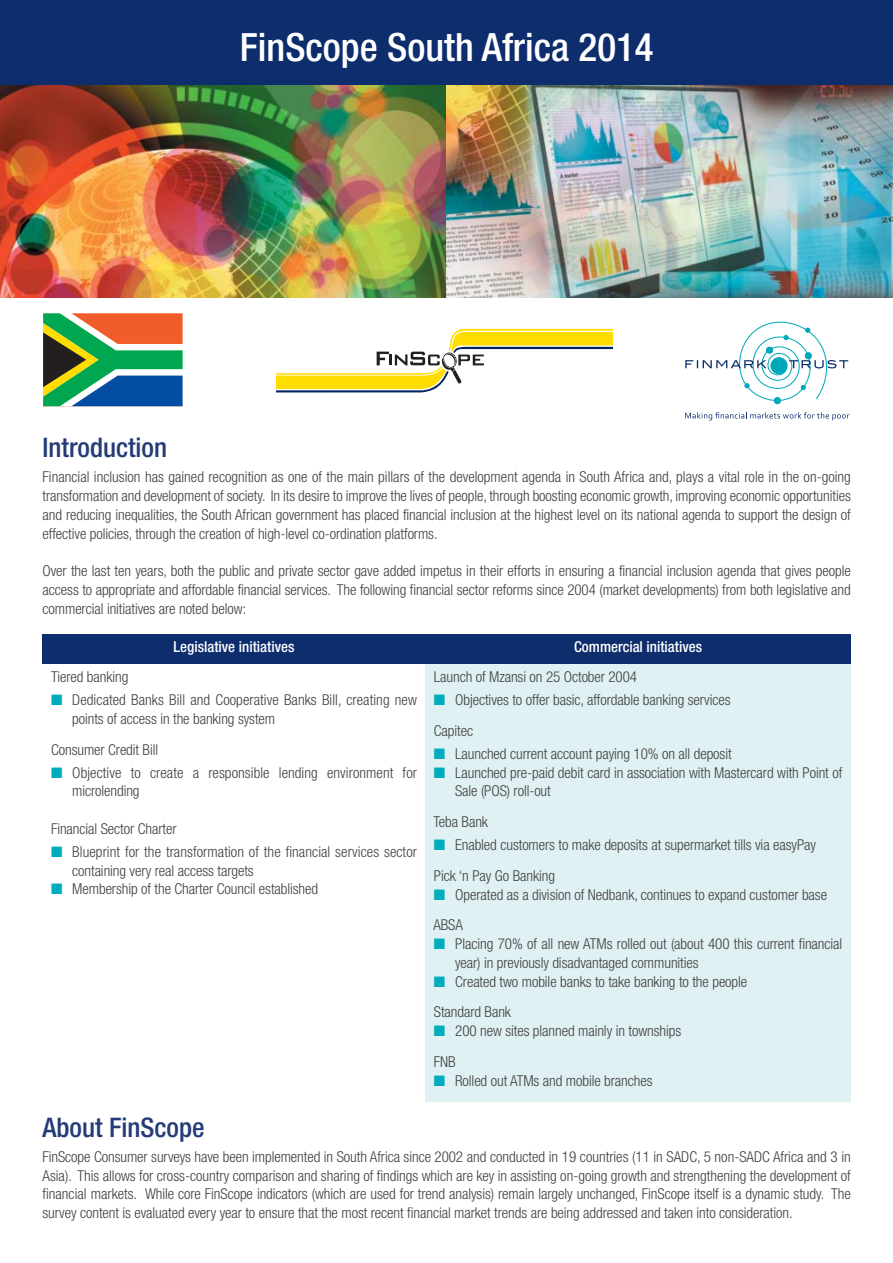
<style>
.page{position:relative;width:893px;height:1263px;background:#fff}
.page>*{position:absolute;margin:0;border:0;box-sizing:border-box;transform-origin:0 0}
.t1{font:500 condensed 39px "Helvetica Neue LT Std";color:#fff}
.t2{font:500 condensed 27px "Helvetica Neue LT Std";color:#243b77}
.t3{font:300 condensed 15px/18.8px "Helvetica Neue LT Std";letter-spacing:-.005em;color:#404041}
.t4{font:500 condensed 15px "Helvetica Neue LT Std";color:#fff}
.s1{color:#00acbd}
</style>
<div class="page">
<div style="left:0;top:0;width:892px;height:86px;background:#0e2d6d"></div>
<svg style="left:43px;top:313px;width:140px;height:93px;background:#688866"></svg>
<svg style="left:685px;top:321px;width:163px;height:84px"></svg>
<svg style="left:685px;top:412px;width:164px;height:9px"></svg>
<svg style="left:277px;top:329px;width:335px;height:64px"></svg>
<img style="left:0;top:85px;width:892px;height:213px">
<div style="left:43px;top:634px;width:382px;height:30px;background:#0e2d6d"></div>
<div style="left:425px;top:634px;width:425px;height:30px;background:#0e2d6d"></div>
<div style="left:425px;top:664px;width:425px;height:438px;background:#e0f1f3"></div>
<h1 class="t1" style="left:240px;top:34px;width:415px">FinScope South Africa 2014</h1>
<h2 class="t2" style="left:43px;top:438px;width:126px">Introduction</h2>
<p class="t3" style="left:43px;top:469px;width:809px;text-align:justify">Financial inclusion has gained recognition as one of the main pillars of the development agenda in South Africa and, plays a vital role in the on-going transformation and development of society. In its desire to improve the lives of people, through boosting economic growth, improving economic opportunities and reducing inequalities, the South African government has placed financial inclusion at the highest level on its national agenda to support the design of effective policies, through the creation of high-level co-ordination platforms.</p>
<p class="t3" style="left:43px;top:563px;width:809px;text-align:justify">Over the last ten years, both the public and private sector gave added impetus in their efforts in ensuring a financial inclusion agenda that gives people access to appropriate and affordable financial services. The following financial sector reforms since 2004 (market developments) from both legislative and commercial initiatives are noted below:</p>
<p class="t4" style="left:173px;top:642px;width:122px">Legislative initiatives</p>
<p class="t4" style="left:574px;top:642px;width:129px">Commercial initiatives</p>
<p class="t3" style="left:51px;top:669px;width:79px">Tiered banking</p>
<p class="t3" style="left:72px;top:692px;width:346px;text-indent:-21px"><span class="s1">■</span> Dedicated Banks Bill and Cooperative Banks Bill, creating new points of access in the banking system</p>
<p class="t3" style="left:51px;top:741px;width:109px">Consumer Credit Bill</p>
<p class="t3" style="left:72px;top:764px;width:346px;text-indent:-21px"><span class="s1">■</span> Objective to create a responsible lending environment for microlending</p>
<p class="t3" style="left:51px;top:821px;width:127px">Financial Sector Charter</p>
<p class="t3" style="left:72px;top:844px;width:346px;text-indent:-21px"><span class="s1">■</span> Blueprint for the transformation of the financial services sector containing very real access targets</p>
<p class="t3" style="left:51px;top:881px;width:268px"><span class="s1">■</span> Membership of the Charter Council established</p>
<p class="t3" style="left:434px;top:669px;width:205px">Launch of Mzansi on 25 October 2004</p>
<p class="t3" style="left:434px;top:686px;width:298px;line-height:30.8px"><span class="s1">■</span> Objectives to offer basic, affordable banking services<br>Capitec</p>
<p class="t3" style="left:434px;top:746px;width:299px"><span class="s1">■</span> Launched current account paying 10% on all deposit</p>
<p class="t3" style="left:455px;top:764px;width:389px;text-indent:-21px"><span class="s1">■</span> Launched pre-paid debit card in association with Mastercard with Point of<br>Sale (POS) roll-out</p>
<p class="t3" style="left:433px;top:814px;width:56px">Teba Bank</p>
<p class="t3" style="left:434px;top:831px;width:383px;line-height:30.8px"><span class="s1">■</span> Enabled customers to make deposits at supermarket tills via easyPay<br>Pick ‘n Pay Go Banking</p>
<p class="t3" style="left:433px;top:880px;width:395px;line-height:30.8px"><span class="s1">■</span> Operated as a division of Nedbank, continues to expand customer base<br>ABSA</p>
<p class="t3" style="left:455px;top:936px;width:389px;text-indent:-21px"><span class="s1">■</span> Placing 70% of all new ATMs rolled out (about 400 this current financial year) in previously disadvantaged communities</p>
<p class="t3" style="left:434px;top:967px;width:315px;line-height:30.8px"><span class="s1">■</span> Created two mobile banks to take banking to the people<br>Standard Bank</p>
<p class="t3" style="left:434px;top:1017px;width:249px;line-height:30.8px"><span class="s1">■</span> 200 new sites planned mainly in townships<br>FNB</p>
<p class="t3" style="left:434px;top:1072px;width:220px"><span class="s1">■</span> Rolled out ATMs and mobile branches</p>
<h2 class="t2" style="left:43px;top:1118px;width:163px">About FinScope</h2>
<p class="t3" style="left:43px;top:1149px;width:809px;text-align:justify">FinScope Consumer surveys have been implemented in South Africa since 2002 and conducted in 19 countries (11 in SADC, 5 non-SADC Africa and 3 in Asia). This allows for cross-country comparison and sharing of findings which are key in assisting on-going growth and strengthening the development of financial markets. While core FinScope indicators (which are used for trend analysis) remain largely unchanged, FinScope itself is a dynamic study. The survey content is evaluated every year to ensure that the most recent financial market trends are being addressed and taken into consideration.</p>
</div>
